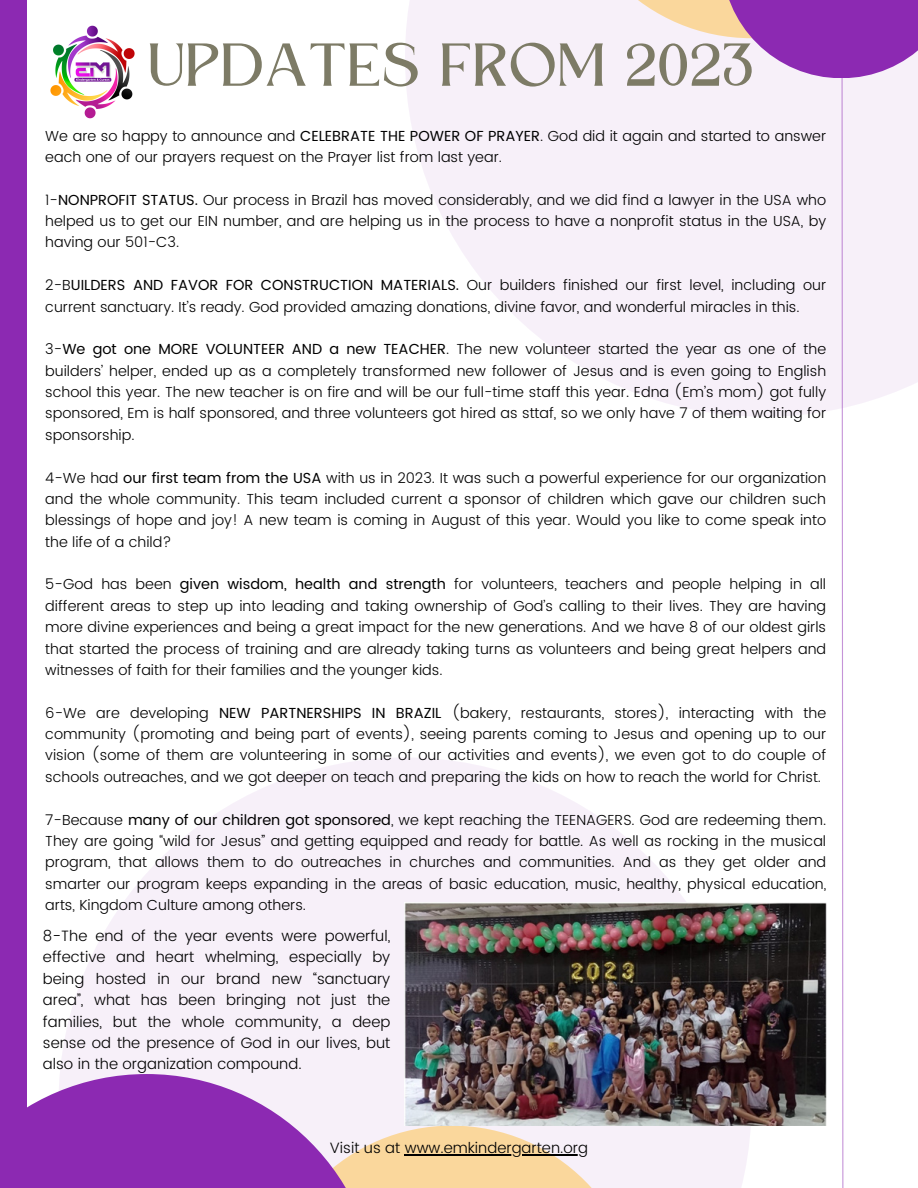
<style>
.page{position:relative;width:918px;height:1188px;background:#fff}
.page>*{position:absolute;margin:0;border:0;box-sizing:border-box;transform-origin:0 0}
.t1{font:56.4px "Kingred Serif";color:#7d7b66}
.t2{font:300 15px/21.3px "Poppins";color:#000;text-align:justify}
.t3{font:300 14.55px/21.3px "Poppins";color:#000;text-align:justify}
.s1{font-weight:400}
</style>
<div class="page">
<div style="left:58px;top:757px;width:694px;height:431px;background:linear-gradient(to right,#f9f3fa,#f9f5fb)"></div>
<svg style="left:378px;top:1126px;width:262px;height:62px;fill:#fad79c"></svg>
<div style="left:405px;top:0;width:513px;height:417px;background:linear-gradient(to right,#faf6fb,#f6eef8)"></div>
<svg style="left:841px;top:78px;width:3px;height:1110px"></svg>
<svg style="left:563px;top:0;width:159px;height:38px;fill:#f7f0f9"></svg>
<svg style="left:27px;top:1074px;width:351px;height:114px;fill:#8c29b2"></svg>
<svg style="left:722px;top:0;width:196px;height:78px;fill:#8c29b2"></svg>
<div style="left:0;top:0;width:27px;height:1188px;background:#8c29b2"></div>
<img style="left:50px;top:25px;width:85px;height:94px">
<img style="left:405px;top:903px;width:422px;height:222px">
<hr style="left:405px;top:1154px;width:183px;height:1px;background:#000">
<p class="t1" style="left:150px;top:43px;width:608px">UPDATES FROM 2023</p>
<h1 class="t3" style="left:45px;top:125px;width:782px">We are so happy to announce and <span class="s1">CELEBRATE THE POWER OF PRAYER</span>. God did it again and started to answer each one of our prayers request on the Prayer list from last year.</h1>
<p class="t3" style="left:45px;top:189px;width:782px">1-<span class="s1">NONPROFIT STATUS.</span> Our process in Brazil has moved considerably, and we did find a lawyer in the USA who helped us to get our EIN number, and are helping us in the process to have a nonprofit status in the USA, by having our 501-C3.</p>
<p class="t3" style="left:45px;top:275px;width:782px">2-B<span class="s1">UILDERS AND FAVOR FOR CONSTRUCTION MATERIALS.</span> Our builders finished our first level, including our current sanctuary. It’s ready. God provided amazing donations, divine favor, and wonderful miracles in this.</p>
<p class="t3" style="left:45px;top:339px;width:782px">3-<span class="s1">We got one MORE VOLUNTEER AND a new TEACHER</span>. The new volunteer started the year as one of the builders’ helper, ended up as a completely transformed new follower of Jesus and is even going to English school this year. The new teacher is on fire and will be our full-time staff this year. Edna (Em’s mom) got fully sponsored, Em is half sponsored, and three volunteers got hired as sttaf, so we only have 7 of them waiting for sponsorship.</p>
<p class="t3" style="left:45px;top:467px;width:782px">4-We had <span class="s1">our first team from the USA</span> with us in 2023. It was such a powerful experience for our organization and the whole community. This team included current a sponsor of children which gave our children such blessings of hope and joy! A new team is coming in August of this year. Would you like to come speak into the life of a child?</p>
<p class="t3" style="left:45px;top:574px;width:782px">5-God has been <span class="s1">given wisdom, health and strength</span> for volunteers, teachers and people helping in all different areas to step up into leading and taking ownership of God’s calling to their lives. They are having more divine experiences and being a great impact for the new generations. And we have 8 of our oldest girls that started the process of training and are already taking turns as volunteers and being great helpers and witnesses of faith for their families and the younger kids.</p>
<p class="t3" style="left:45px;top:702px;width:782px">6-We are developing <span class="s1">NEW PARTNERSHIPS IN BRAZIL</span> (bakery, restaurants, stores), interacting with the community (promoting and being part of events), seeing parents coming to Jesus and opening up to our vision (some of them are volunteering in some of our activities and events), we even got to do couple of schools outreaches, and we got deeper on teach and preparing the kids on how to reach the world for Christ.</p>
<p class="t3" style="left:45px;top:809px;width:782px">7-Because <span class="s1">many of our children got sponsored</span>, we kept reaching the TEENAGERS. God are redeeming them.<br>They are going “wild for Jesus” and getting equipped and ready for battle. As well as rocking in the musical program, that allows them to do outreaches in churches and communities. And as they get older and smarter our program keeps expanding in the areas of basic education, music, healthy, physical education, arts, Kingdom Culture among others.</p>
<p class="t2" style="left:43px;top:925px;width:349px">8-The end of the year events were powerful, effective and heart whelming, especially by being hosted in our brand new “sanctuary area”, what has been bringing not just the families, but the whole community, a deep sense od the presence of God in our lives, but also in the organization compound.</p>
<p class="t2" style="left:330px;top:1137px;width:260px">Visit us at www.emkindergarten.org</p>
</div>
